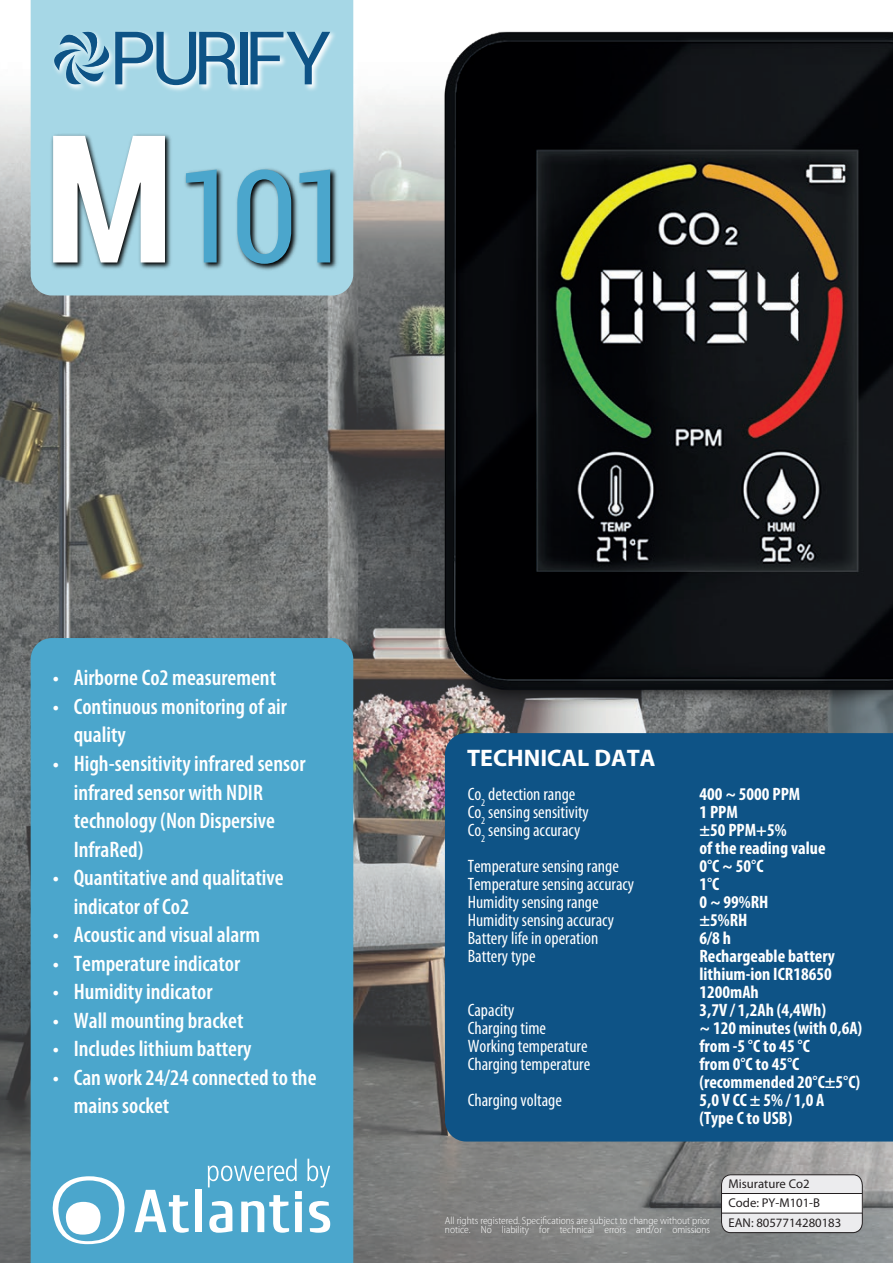
<style>
.page{position:relative;width:893px;height:1263px;background:#fff}
.page>*{position:absolute;margin:0;border:0;box-sizing:border-box;transform-origin:0 0}
.t1{font:700 24px "Myriad Pro";color:#fff}
.t2{font:600 condensed 22.5px/28.5px "Myriad Pro";color:#fff}
.t3{font:condensed 18px/18px "Myriad Pro";color:#fff}
.t4{font:700 condensed 18px/18px "Myriad Pro";color:#fff}
.t5{font:12.75px/18.9px "Myriad Pro";color:#231f20}
.t6{font:300 semi-condensed 10.5px "Myriad Pro";color:#fff}
</style>
<div class="page">
<img style="left:0;top:0;width:893px;height:1263px">
<div style="left:445px;top:807px;width:448px;height:334px;background:#0e5386"></div>
<div style="left:60px;top:638px;width:293px;height:625px;background:#4ba6cc"></div>
<svg style="left:721px;top:1174px;width:142px;height:59px"></svg>
<svg style="left:60px;top:1176px;width:66px;height:68px"></svg>
<svg style="left:135px;top:1190px;width:54px;height:43px"></svg>
<div style="left:195px;top:1190px;width:6px;height:42px;background:#fff"></div>
<svg style="left:208px;top:1159px;width:122px;height:74px"></svg>
<div style="left:31px;top:0;width:242px;height:295px;background:#a6d7e6"></div>
<img style="left:50px;top:27px;width:223px;height:67px">
<div style="left:240px;top:32px;width:7px;height:52px;background:#0e5386"></div>
<svg style="left:251px;top:32px;width:22px;height:52px"></svg>
<svg style="left:50px;top:28px;width:187px;height:60px;background:#82b2ca"></svg>
<img style="left:49px;top:131px;width:224px;height:142px">
<svg style="left:53px;top:136px;width:112px;height:126px"></svg>
<svg style="left:186px;top:170px;width:31px;height:92px;background:#75b9d2"></svg>
<svg style="left:237px;top:170px;width:36px;height:94px;background:#70afc6"></svg>
<img style="left:273px;top:0;width:620px;height:807px">
<img style="left:0;top:538px;width:60px;height:725px">
<p class="t2" style="left:53px;top:664px;width:225px">• Airborne Co2 measurement</p>
<p class="t2" style="left:74px;top:693px;width:215px;text-indent:-21px">• Continuous monitoring of air quality</p>
<p class="t2" style="left:74px;top:750px;width:233px;text-indent:-21px">• High-sensitivity infrared sensor infrared sensor with NDIR technology (Non Dispersive<br>InfraRed)</p>
<p class="t2" style="left:74px;top:864px;width:211px;text-indent:-21px">• Quantitative and qualitative indicator of Co2</p>
<p class="t2" style="left:53px;top:921px;width:209px">• Acoustic and visual alarm</p>
<p class="t2" style="left:53px;top:949px;width:189px">• Temperature indicator</p>
<p class="t2" style="left:53px;top:978px;width:161px">• Humidity indicator</p>
<p class="t2" style="left:53px;top:1006px;width:192px">• Wall mounting bracket</p>
<p class="t2" style="left:53px;top:1035px;width:200px">• Includes lithium battery</p>
<p class="t2" style="left:74px;top:1063px;width:244px;text-indent:-21px">• Can work 24/24 connected to the mains socket</p>
<p class="t1" style="left:467px;top:744px;width:190px">TECHNICAL DATA</p>
<p class="t3" style="left:468px;top:785px;width:123px">Co<sub>2</sub> detection range<br>Co<sub>2</sub> sensing sensitivity<br>Co<sub>2</sub> sensing accuracy</p>
<p class="t3" style="left:468px;top:857px;width:168px">Temperature sensing range<br>Temperature sensing accuracy<br>Humidity sensing range<br>Humidity sensing accuracy<br>Battery life in operation<br>Battery type</p>
<p class="t3" style="left:468px;top:1001px;width:124px">Capacity<br>Charging time<br>Working temperature<br>Charging temperature</p>
<p class="t3" style="left:468px;top:1091px;width:96px">Charging voltage</p>
<p class="t4" style="left:699px;top:785px;width:164px">400 ~ 5000 PPM<br>1 PPM<br>±50 PPM+5%<br>of the reading value<br>0°C ~ 50°C<br>1°C<br>0 ~ 99%RH<br>±5%RH<br>6/8 h<br>Rechargeable battery lithium-ion ICR18650<br>1200mAh<br>3,7V / 1,2Ah (4,4Wh)<br>~ 120 minutes (with 0,6A) from -5 °C to 45 °C<br>from 0°C to 45°C (recommended 20°C±5°C)<br>5,0 V CC ± 5% / 1,0 A (Type C to USB)</p>
<p class="t5" style="left:728px;top:1175px;width:93px">Misurature Co2<br>Code: PY-M101-B</p>
<p class="t6" style="left:445px;top:1215px;width:267px">All rights registered. Specifications are subject to change without prior</p>
<p class="t5" style="left:728px;top:1213px;width:114px">EAN: 8057714280183</p>
<p class="t6" style="left:445px;top:1224px;width:267px">notice. No liability for technical errors and/or omissions</p>
</div>
